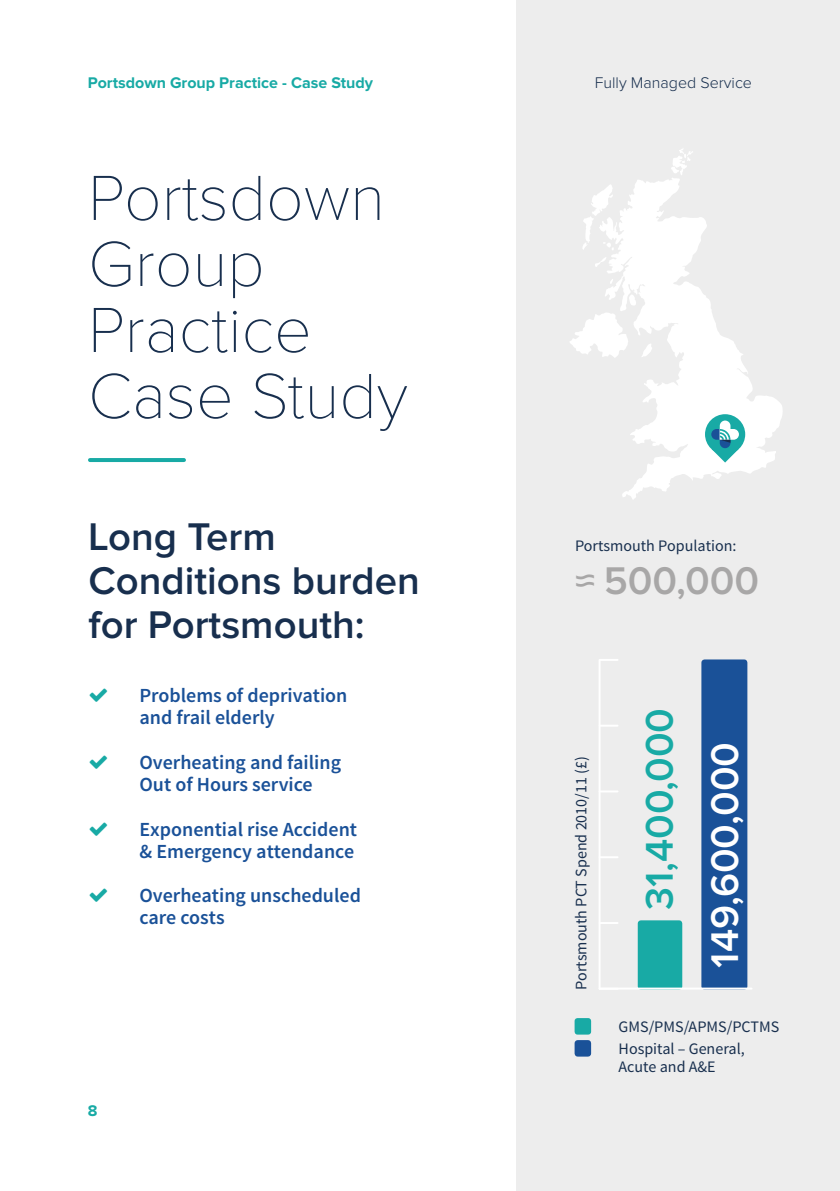
<style>
.page{position:relative;width:840px;height:1191px;background:#fff}
.page>*{position:absolute;margin:0;border:0;box-sizing:border-box;transform-origin:0 0}
.t1{font:100 66px/66px "Proxima Nova T";color:#182f4e}
.t2{font:600 40px/44px "Proxima Nova";color:#182f4e}
.t3{font:600 40px "Proxima Nova";color:#fff}
.t4{font:600 40px "Proxima Nova";color:#18aaa5}
.t5{font:600 40px "Proxima Nova";color:#a8a7a7}
.t6{font:600 20px/22px "Source Sans Pro";color:#1a5198}
.t7{font:16px/18px "Source Sans Pro";color:#182f4e}
.t8{font:700 16px "Proxima Nova";color:#18aaa5}
.t9{font:300 16px "Proxima Nova";color:#182f4e}
</style>
<div class="page">
<div style="left:515px;top:0;width:324px;height:1191px;background:#ededed"></div>
<svg style="left:570px;top:149px;width:212px;height:350px"></svg>
<hr style="left:90px;top:458px;width:94px;height:4px;background:#18aaa5">
<hr style="left:598px;top:660px;width:2px;height:328px;background:#fff">
<div style="left:640px;top:923px;width:39px;height:63px;background:#18aaa5"></div>
<div style="left:637px;top:920px;width:45px;height:69px;border:6px solid #18aaa5"></div>
<div style="left:577px;top:1020px;width:11px;height:11px;background:#18aaa5"></div>
<div style="left:574px;top:1018px;width:16px;height:16px;border:5px solid #18aaa5"></div>
<div style="left:577px;top:1043px;width:10px;height:10px;background:#1a5198"></div>
<div style="left:574px;top:1040px;width:16px;height:16px;border:6px solid #1a5198"></div>
<svg style="left:704px;top:414px;width:40px;height:40px"></svg>
<svg style="left:711px;top:420px;width:27px;height:42px"></svg>
<div style="left:704px;top:662px;width:40px;height:324px;background:#1a5198"></div>
<div style="left:701px;top:659px;width:46px;height:330px;border:6px solid #1a5198"></div>
<svg style="left:600px;top:922px;width:17px;height:2px"></svg>
<svg style="left:600px;top:856px;width:17px;height:2px"></svg>
<svg style="left:600px;top:790px;width:17px;height:2px"></svg>
<svg style="left:600px;top:724px;width:17px;height:2px"></svg>
<svg style="left:599px;top:659px;width:18px;height:2px"></svg>
<hr style="left:599px;top:987px;width:152px;height:2px;background:#fff">
<p class="t8" style="left:88px;top:75px;width:286px">Portsdown Group Practice - Case Study</p>
<h1 class="t1" style="left:88px;top:166px;width:321px">Portsdown<br>Group<br>Practice<br>Case Study</h1>
<h2 class="t2" style="left:88px;top:516px;width:333px">Long Term<br>Conditions burden for Portsmouth:</h2>
<p class="t6" style="left:139px;top:685px;width:209px">Problems of deprivation and frail elderly</p>
<p class="t6" style="left:139px;top:751px;width:203px">Overheating and failing<br>Out of Hours service</p>
<p class="t6" style="left:139px;top:818px;width:219px">Exponential rise Accident &amp; Emergency attendance</p>
<p class="t6" style="left:139px;top:885px;width:223px">Overheating unscheduled care costs</p>
<p class="t8" style="left:88px;top:1103px;width:11px">8</p>
<p class="t9" style="left:594px;top:75px;width:158px">Fully Managed Service</p>
<p class="t7" style="left:574px;top:537px;width:163px">Portsmouth Population:</p>
<h2 class="t5" style="left:574px;top:562px;width:185px">≈ 500,000</h2>
<p class="t7" style="left:572px;top:989px;width:235px;rotate:-90deg">Portsmouth PCT Spend 2010/11 (£)</p>
<h2 class="t4" style="left:641px;top:910px;width:204px;rotate:-90deg">31,400,000</h2>
<h2 class="t3" style="left:706px;top:967px;width:227px;rotate:-90deg">149,600,000</h2>
<p class="t7" style="left:618px;top:1018px;width:162px">GMS/PMS/APMS/PCTMS</p>
<p class="t7" style="left:618px;top:1040px;width:128px">Hospital – General,<br>Acute and A&amp;E</p>
</div>
